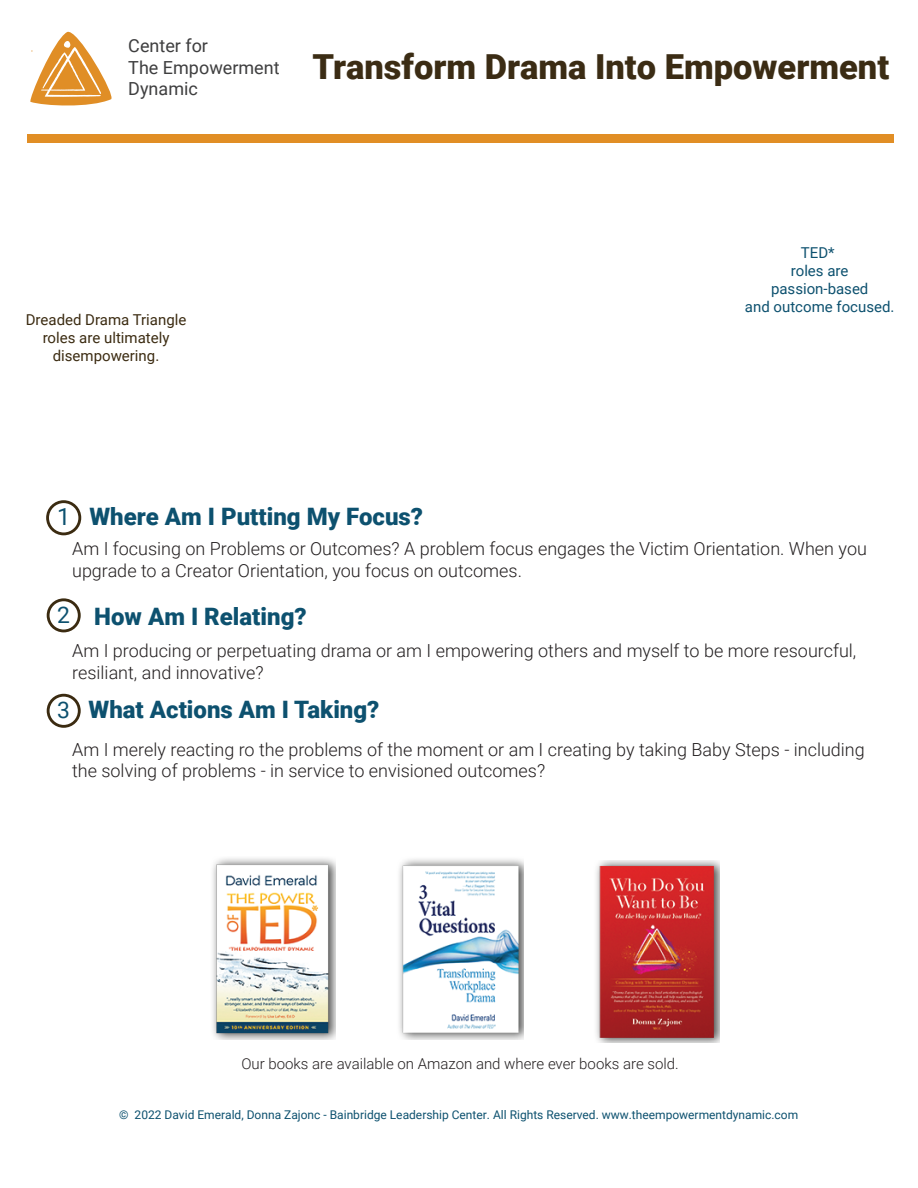
<style>
.page{position:relative;width:918px;height:1188px;background:#fff}
.page>*{position:absolute;margin:0;border:0;box-sizing:border-box;transform-origin:0 0}
.t1{font:900 34.5px "Roboto";color:#3b2c14}
.t2{font:900 24px "Roboto";color:#0d516f}
.t3{font:300 18px/21.6px "Roboto";color:#231f20}
.t4{font:18px/21.6px "Roboto";color:#3e3e3f}
.t5{font:300 15px "Roboto";color:#231f20}
.t6{font:15px/18px "Roboto";color:#3b2b11;text-align:center}
.t7{font:15px/18px "Roboto";color:#0d516f;text-align:center}
.t8{font:12px "Roboto";color:#0d516f}
.s1{font-weight:400;font-size:23.7px}
.s2{font-weight:400;font-size:22.8px}
</style>
<div class="page">
<div style="left:27px;top:134px;width:867px;height:9px;background:#e18e25"></div>
<div style="left:46px;top:500px;width:35px;height:35px;border:3px solid #3b2b11;border-radius:50%"></div>
<div style="left:47px;top:598px;width:34px;height:34px;border:3px solid #3b2b11;border-radius:50%"></div>
<div style="left:47px;top:694px;width:34px;height:34px;border:3px solid #3b2b11;border-radius:50%"></div>
<svg style="left:30px;top:31px;width:82px;height:75px"></svg>
<img style="left:399px;top:859px;width:125px;height:180px">
<img style="left:596px;top:860px;width:124px;height:182px">
<img style="left:212px;top:858px;width:123px;height:181px">
<p class="t4" style="left:128px;top:34px;width:153px">Center for<br>The Empowerment<br>Dynamic</p>
<h1 class="t1" style="left:312px;top:43px;width:578px">Transform Drama Into Empowerment</h1>
<p class="t6" style="left:26px;top:310px;width:162px">Dreaded Drama Triangle roles are ultimately disempowering.</p>
<p class="t7" style="left:745px;top:243px;width:151px">TED*<br>roles are passion-based<br>and outcome focused.</p>
<h2 class="t2" style="left:57px;top:500px;width:368px"><span class="s1">1</span> Where Am I Putting My Focus?</h2>
<p class="t3" style="left:72px;top:538px;width:796px">Am I focusing on Problems or Outcomes? A problem focus engages the Victim Orientation. When you upgrade to a Creator Orientation, you focus on outcomes.</p>
<h2 class="t2" style="left:57px;top:599px;width:251px"><span class="s2">2</span> How Am I Relating?</h2>
<p class="t3" style="left:72px;top:639px;width:786px">Am I producing or perpetuating drama or am I empowering others and myself to be more resourcful, resiliant, and innovative?</p>
<h2 class="t2" style="left:57px;top:693px;width:324px"><span class="s2">3</span> What Actions Am I Taking?</h2>
<p class="t3" style="left:72px;top:738px;width:794px">Am I merely reacting ro the problems of the moment or am I creating by taking Baby Steps - including the solving of problems - in service to envisioned outcomes?</p>
<p class="t5" style="left:241px;top:1053px;width:439px">Our books are available on Amazon and where ever books are sold.</p>
<p class="t8" style="left:119px;top:1106px;width:680px">© 2022 David Emerald, Donna Zajonc - Bainbridge Leadership Center. All Rights Reserved. www.theempowermentdynamic.com</p>
</div>
